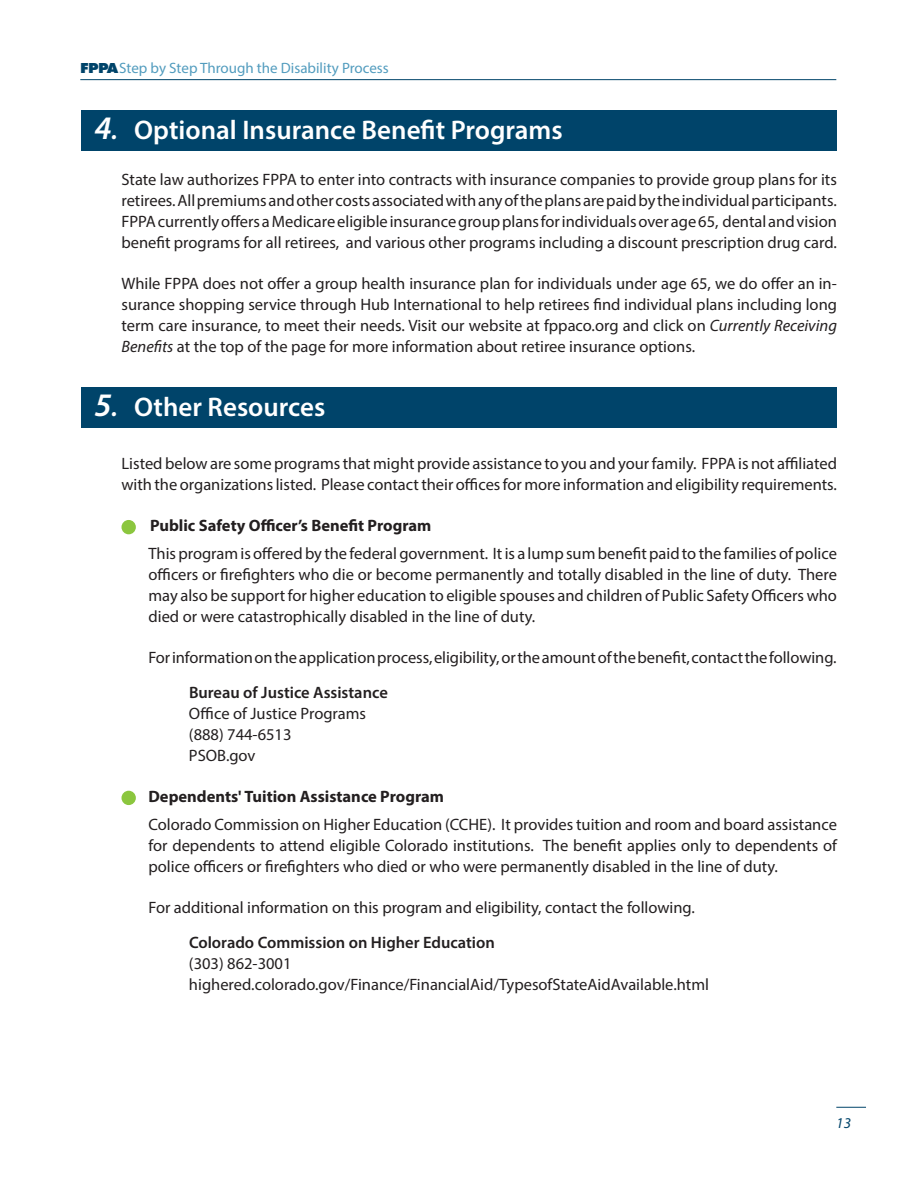
<style>
.page{position:relative;width:918px;height:1188px;background:#fff}
.page>*{position:absolute;margin:0;border:0;box-sizing:border-box;transform-origin:0 0}
.Subhead_1{font:600 27px "Myriad Pro";color:#fff}
.body{font:16.5px/21px "Myriad Pro";color:#231f20;text-align:justify}
.body-2{font:700 16.5px "Myriad Pro";color:#231f20}
.t1{font:15px "Myriad Pro";color:#529cbe}
.t2{font:italic 15px "Myriad Pro";color:#00446a}
.s1{font-family:"Futura PT";font-weight:800;color:#00446a}
.s2{font-style:italic;font-size:33px}
.s3{font-style:italic}
.s4{font-weight:600}
</style>
<div class="page">
<hr style="left:836px;top:1107px;width:30px;height:1px;background:#00446a">
<hr style="left:80px;top:79px;width:756px;height:1px;background:#00446a">
<div style="left:81px;top:110px;width:756px;height:40px;background:#00446a"></div>
<div style="left:81px;top:388px;width:756px;height:40px;background:#00446a"></div>
<div style="left:122px;top:520px;width:14px;height:14px;background:#8bc63e;border-radius:50%"></div>
<div style="left:122px;top:791px;width:14px;height:14px;background:#8bc63e;border-radius:50%"></div>
<p class="t1" style="left:80px;top:58px;width:310px"><span class="s1">FPPA</span> Step by Step Through the Disability Process</p>
<p class="Subhead_1" style="left:94px;top:113px;width:470px"><span class="s2">4</span><span class="s3">.</span> Optional Insurance Benefit Programs</p>
<p class="body" style="left:122px;top:169px;width:717px">State law authorizes FPPA to enter into contracts with insurance companies to provide group plans for its retirees. All premiums and other costs associated with any of the plans are paid by the individual participants.<br>FPPA currently offers a Medicare eligible insurance group plans for individuals over age 65, dental and vision benefit programs for all retirees, and various other programs including a discount prescription drug card.</p>
<p class="body" style="left:122px;top:273px;width:717px">While FPPA does not offer a group health insurance plan for individuals under age 65, we do offer an in&shy;surance shopping service through Hub International to help retirees find individual plans including long term care insurance, to meet their needs. Visit our website at fppaco.org and click on <span class="s3">Currently Receiving Benefits</span> at the top of the page for more information about retiree insurance options.</p>
<p class="Subhead_1" style="left:94px;top:389px;width:232px"><span class="s2">5</span><span class="s3">.</span> Other Resources</p>
<p class="body" style="left:122px;top:453px;width:717px">Listed below are some programs that might provide assistance to you and your family. FPPA is not affiliated with the organizations listed. Please contact their offices for more information and eligibility requirements.</p>
<p class="body-2" style="left:150px;top:515px;width:283px">Public Safety Officer’s Benefit Program</p>
<p class="body" style="left:148px;top:543px;width:690px">This program is offered by the federal government. It is a lump sum benefit paid to the families of police officers or firefighters who die or become permanently and totally disabled in the line of duty. There may also be support for higher education to eligible spouses and children of Public Safety Officers who died or were catastrophically disabled in the line of duty.</p>
<p class="body" style="left:148px;top:647px;width:690px">For information on the application process, eligibility, or the amount of the benefit, contact the following.</p>
<p class="body" style="left:189px;top:682px;width:200px;text-align:left"><span class="s4">Bureau of Justice Assistance<br></span>Office of Justice Programs (888) 744-6513<br>PSOB.gov</p>
<p class="body-2" style="left:148px;top:786px;width:297px">Dependents' Tuition Assistance Program</p>
<p class="body" style="left:148px;top:814px;width:690px">Colorado Commission on Higher Education (CCHE). It provides tuition and room and board assistance for dependents to attend eligible Colorado institutions. The benefit applies only to dependents of police officers or firefighters who died or who were permanently disabled in the line of duty.</p>
<p class="body" style="left:148px;top:897px;width:548px">For additional information on this program and eligibility, contact the following.</p>
<p class="body" style="left:189px;top:931px;width:522px;text-align:left"><span class="s4">Colorado Commission on Higher Education<br></span>(303) 862-3001 highered.colorado.gov/Finance/FinancialAid/TypesofStateAidAvailable.html</p>
<p class="t2" style="left:836px;top:1114px;width:16px">13</p>
</div>
